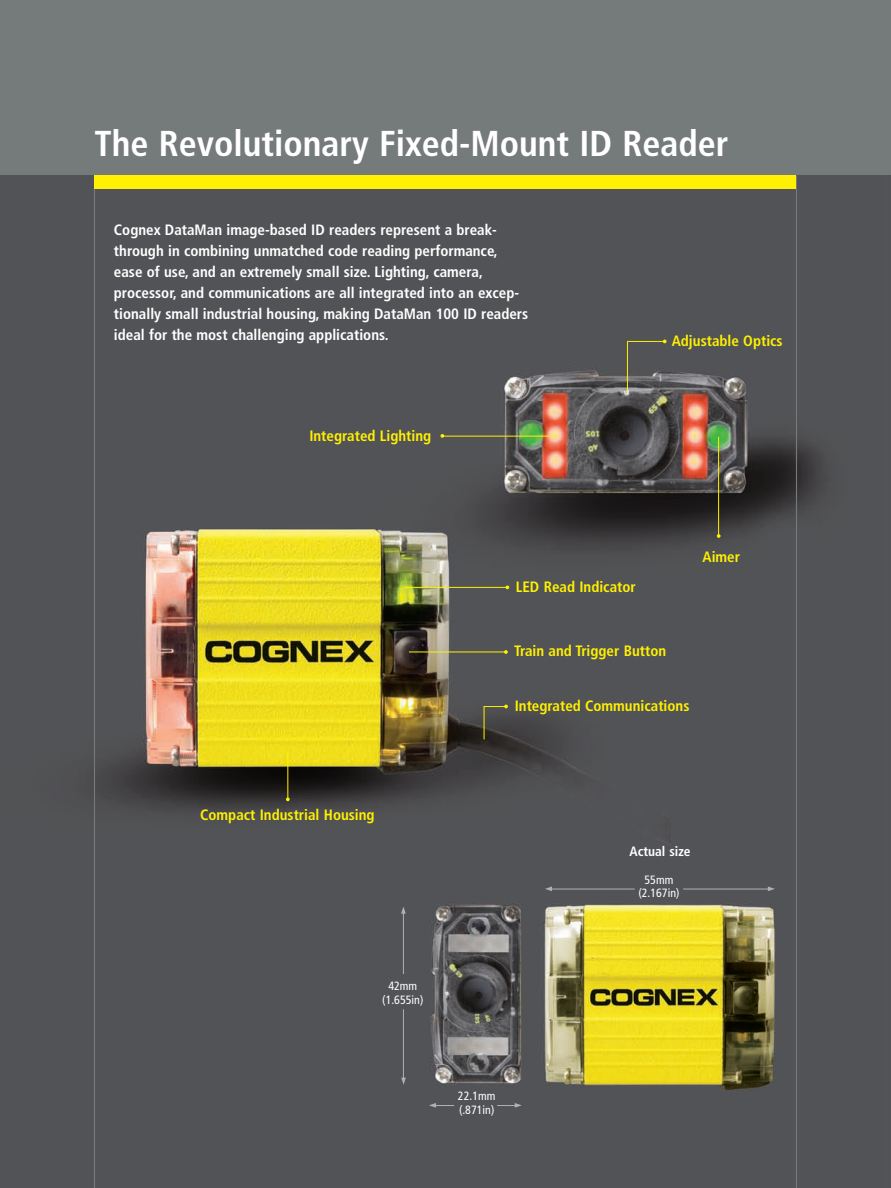
<style>
.page{position:relative;width:891px;height:1188px;background:#fff}
.page>*{position:absolute;margin:0;border:0;box-sizing:border-box;transform-origin:0 0}
.t1{font:700 condensed 36px "Frutiger";color:#fff}
.t2{font:700 condensed 15px/21px "Frutiger";color:#fff}
.t3{font:700 condensed 15px "Frutiger";color:#fff101}
.t4{font:700 condensed 13.5px "Frutiger";color:#fff}
.t5{font:condensed 12px/13.5px "Frutiger";color:#fff;text-align:center}
</style>
<div class="page">
<img style="left:0;top:176px;width:891px;height:1012px">
<hr style="left:718px;top:437px;width:1px;height:98px;background:#fff101">
<hr style="left:409px;top:652px;width:98px;height:1px;background:#fff101">
<hr style="left:627px;top:341px;width:1px;height:52px;background:#fff101">
<hr style="left:443px;top:436px;width:113px;height:1px;background:#fff101">
<hr style="left:405px;top:587px;width:102px;height:1px;background:#fff101">
<svg style="left:717px;top:534px;width:4px;height:4px"></svg>
<hr style="left:484px;top:706px;width:1px;height:33px;background:#fff101">
<svg style="left:484px;top:705px;width:24px;height:3px"></svg>
<svg style="left:504px;top:650px;width:4px;height:4px"></svg>
<svg style="left:440px;top:434px;width:4px;height:4px"></svg>
<hr style="left:627px;top:341px;width:37px;height:1px;background:#fff101">
<hr style="left:94px;top:176px;width:1px;height:1012px;background:#757a7b">
<hr style="left:796px;top:176px;width:1px;height:1012px;background:#757a7b">
<svg style="left:286px;top:797px;width:4px;height:4px"></svg>
<hr style="left:287px;top:751px;width:1px;height:48px;background:#fff101">
<hr style="left:550px;top:889px;width:85px;height:1px;background:#b0b1b2">
<hr style="left:683px;top:889px;width:87px;height:1px;background:#b0b1b2">
<svg style="left:545px;top:887px;width:7px;height:4px"></svg>
<svg style="left:401px;top:1078px;width:5px;height:7px"></svg>
<svg style="left:401px;top:907px;width:5px;height:7px"></svg>
<svg style="left:768px;top:887px;width:7px;height:4px"></svg>
<hr style="left:403px;top:1009px;width:1px;height:71px;background:#b0b1b2">
<hr style="left:403px;top:912px;width:1px;height:62px;background:#b0b1b2">
<svg style="left:429px;top:1103px;width:25px;height:5px"></svg>
<svg style="left:497px;top:1103px;width:25px;height:5px"></svg>
<div style="left:0;top:0;width:891px;height:176px;background:#757a7b"></div>
<div style="left:94px;top:176px;width:702px;height:13px;background:#fff101"></div>
<h1 class="t1" style="left:94px;top:129px;width:636px">The Revolutionary Fixed-Mount ID Reader</h1>
<p class="t2" style="left:114px;top:220px;width:416px">Cognex DataMan image-based ID readers represent a break&shy;through in combining unmatched code reading performance, ease of use, and an extremely small size. Lighting, camera, processor, and communications are all integrated into an excep&shy;tionally small industrial housing, making DataMan 100 ID readers ideal for the most challenging applications.</p>
<p class="t3" style="left:309px;top:429px;width:123px">Integrated Lighting</p>
<p class="t3" style="left:672px;top:335px;width:112px">Adjustable Optics</p>
<p class="t3" style="left:516px;top:581px;width:122px">LED Read Indicator</p>
<p class="t3" style="left:703px;top:550px;width:39px">Aimer</p>
<p class="t3" style="left:514px;top:645px;width:154px">Train and Trigger Button</p>
<p class="t3" style="left:515px;top:700px;width:176px">Integrated Communications</p>
<p class="t3" style="left:200px;top:808px;width:176px">Compact Industrial Housing</p>
<p class="t5" style="left:382px;top:980px;width:43px">42mm (1.655in)</p>
<p class="t5" style="left:458px;top:1090px;width:39px;text-align:left">22.1mm (.871in)</p>
<p class="t4" style="left:629px;top:846px;width:63px">Actual size</p>
<p class="t5" style="left:638px;top:874px;width:43px">55mm (2.167in)</p>
</div>
